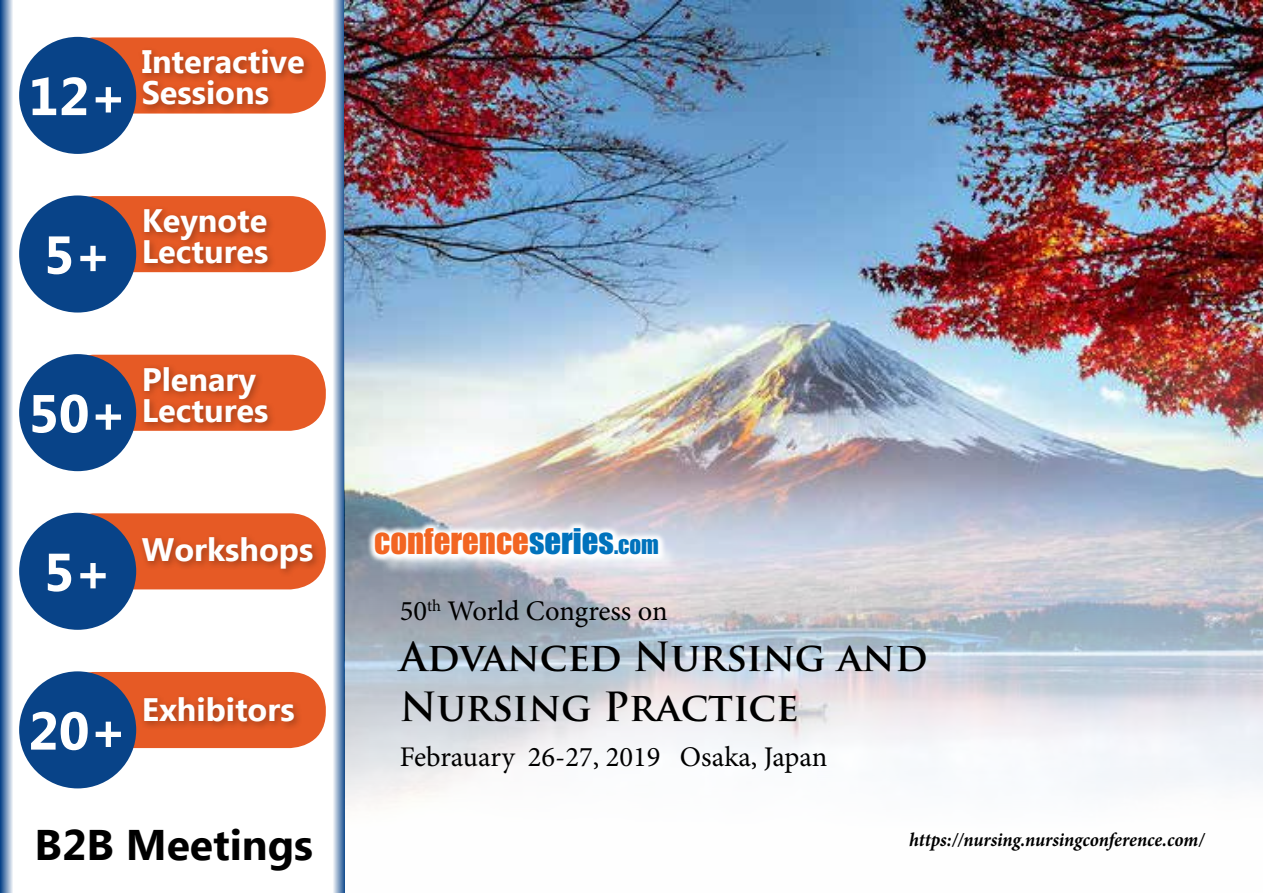
<style>
.page{position:relative;width:1263px;height:893px;background:#fff}
.page>*{position:absolute;margin:0;border:0;box-sizing:border-box;transform-origin:0 0}
.t1{font:700 53.25px "Ebrima";color:#fff}
.t2{font:700 42.75px "Ebrima";color:#000}
.t3{font:700 39.15px/50.1px "Trajan Pro";color:#000}
.t4{font:32.7px "Impact";color:#f26522}
.t5{font:700 32.4px/30.9px "Ebrima";color:#fff}
.t6{font:28.5px "Minion Pro";color:#000}
.t7{font:italic 700 19.5px "Minion Pro";letter-spacing:-.005em;color:#000;scale:.95 1}
.s1{color:#0072bc}
.s2{font-size:22.95px;color:#0072bc}
</style>
<div class="page">
<div style="left:58px;top:37px;width:268px;height:77px;background:#e65a25;border-radius:36px"></div>
<div style="left:19px;top:37px;width:117px;height:117px;background:#084388;border-radius:50%"></div>
<div style="left:138px;top:45px;width:176px;height:70px;background:#000;opacity:.3"></div>
<div style="left:58px;top:196px;width:268px;height:76px;background:#e65a25;border-radius:36px"></div>
<div style="left:19px;top:195px;width:117px;height:118px;background:#084388;border-radius:50%"></div>
<div style="left:140px;top:205px;width:137px;height:68px;background:#000;opacity:.3"></div>
<div style="left:58px;top:355px;width:268px;height:76px;background:#e65a25;border-radius:36px"></div>
<div style="left:19px;top:354px;width:117px;height:117px;background:#084388;border-radius:50%"></div>
<div style="left:140px;top:362px;width:137px;height:70px;background:#000;opacity:.3"></div>
<div style="left:58px;top:513px;width:268px;height:76px;background:#e65a25;border-radius:36px"></div>
<div style="left:19px;top:513px;width:117px;height:117px;background:#084388;border-radius:50%"></div>
<div style="left:138px;top:533px;width:184px;height:45px;background:#000;opacity:.3"></div>
<div style="left:58px;top:672px;width:268px;height:76px;background:#e65a25;border-radius:36px"></div>
<div style="left:19px;top:671px;width:117px;height:117px;background:#084388;border-radius:50%"></div>
<div style="left:140px;top:693px;width:164px;height:38px;background:#000;opacity:.3"></div>
<svg style="left:0;top:0;width:13px;height:893px;background:#7a99be"></svg>
<svg style="left:333px;top:0;width:12px;height:893px;background:#8da8c8"></svg>
<img style="left:345px;top:0;width:918px;height:805px">
<div style="left:378px;top:532px;width:301px;height:44px;background:#fff;opacity:.75"></div>
<svg style="left:366px;top:520px;width:301px;height:44px"></svg>
<h1 class="t1" style="left:28px;top:57px;width:100px">12+</h1>
<p class="t5" style="left:142px;top:48px;width:165px">Interactive<br>Sessions</p>
<h1 class="t1" style="left:44px;top:215px;width:70px">5+</h1>
<p class="t5" style="left:142px;top:207px;width:128px">Keynote<br>Lectures</p>
<h1 class="t1" style="left:28px;top:374px;width:100px">50+</h1>
<p class="t5" style="left:142px;top:365px;width:128px">Plenary<br>Lectures</p>
<h1 class="t1" style="left:44px;top:532px;width:70px">5+</h1>
<p class="t5" style="left:142px;top:536px;width:173px">Workshops</p>
<h1 class="t1" style="left:28px;top:691px;width:100px">20+</h1>
<p class="t5" style="left:142px;top:696px;width:154px">Exhibitors</p>
<h2 class="t2" style="left:35px;top:813px;width:280px">B2B Meetings</h2>
<p class="t4" style="left:374px;top:516px;width:286px">CONFERENCE<span class="s1">SERIES</span><span class="s2">.COM</span></p>
<p class="t6" style="left:400px;top:592px;width:270px">50<sup>th</sup> World Congress on</p>
<p class="t3" style="left:400px;top:632px;width:529px">Advanced Nursing and<br>Nursing Practice</p>
<p class="t6" style="left:400px;top:738px;width:429px">Febrauary 26-27, 2019 Osaka, Japan</p>
<p class="t7" style="left:909px;top:826px;width:312px">https://nursing.nursingconference.com/</p>
</div>
